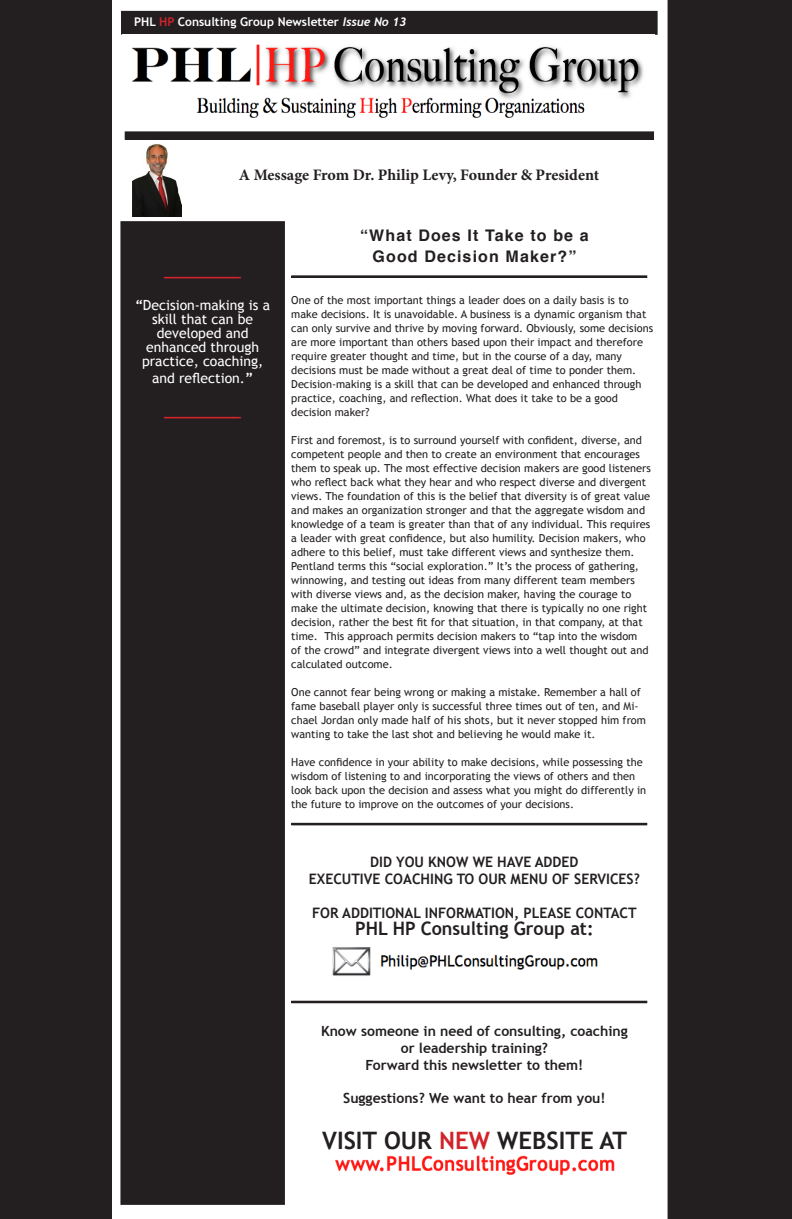
<style>
.page{position:relative;width:792px;height:1219px;background:#fff}
.page>*{position:absolute;margin:0;border:0;box-sizing:border-box;transform-origin:0 0}
.t1{font:700 24px "Trebuchet MS";color:#231f20}
.t2{font:700 18.5px "Trebuchet MS";color:#231f20}
.t3{font:700 16px "Minion Pro";color:#231f20}
.t4{font:700 16px "Helvetica";letter-spacing:.07em;color:#231f20}
.t5{font:700 14.4px "Trebuchet MS";color:#231f20}
.t6{font:700 14px "Trebuchet MS";color:#231f20}
.t7{font:14px/14px "Trebuchet MS";color:#fff;text-align:center}
.t8{font:700 14px "Trebuchet MS";color:#d1232a}
.t9{font:700 12px "Trebuchet MS";color:#fff}
.t10{font:11px/14px "Trebuchet MS";color:#231f20}
.s1{color:#d1232a}
.s2{font-family:"Trebuchet";font-style:italic}
.s3{font-weight:700}
</style>
<div class="page">
<div style="left:0;top:0;width:112px;height:1219px;background:#231f20"></div>
<div style="left:668px;top:0;width:124px;height:1219px;background:#231f20"></div>
<div style="left:120px;top:221px;width:165px;height:984px;background:#231f20"></div>
<div style="left:122px;top:11px;width:535px;height:23px;background:#231f20"></div>
<div style="left:125px;top:132px;width:529px;height:7px;background:#231f20"></div>
<div style="left:125px;top:131px;width:529px;height:9px;border:1px solid #231f20"></div>
<img style="left:132px;top:44px;width:512px;height:74px">
<img style="left:133px;top:144px;width:49px;height:72px">
<div style="left:291px;top:275px;width:356px;height:3px;border:1px solid #231f20"></div>
<img style="left:332px;top:947px;width:266px;height:29px">
<img style="left:335px;top:1155px;width:280px;height:21px">
<div style="left:291px;top:823px;width:356px;height:2px;border:1px solid #231f20"></div>
<div style="left:291px;top:1001px;width:356px;height:2px;border:1px solid #231f20"></div>
<p class="t9" style="left:134px;top:14px;width:274px">PHL <span class="s1">HP</span> Consulting Group Newsletter <span class="s2">Issue No 13</span></p>
<p class="t3" style="left:239px;top:164px;width:362px">A Message From Dr. Philip Levy, Founder &amp; President</p>
<p class="t8" style="left:164px;top:263px;width:79px">__________</p>
<p class="t7" style="left:135px;top:298px;width:136px"><span class="s3">“</span>Decision-making is a skill that can be</p>
<p class="t7" style="left:157px;top:326px;width:93px">developed and</p>
<p class="t7" style="left:146px;top:340px;width:114px">enhanced through</p>
<p class="t7" style="left:142px;top:354px;width:123px">practice, coaching,</p>
<p class="t7" style="left:152px;top:371px;width:103px">and reflection.<span class="s3">”</span></p>
<p class="t8" style="left:164px;top:403px;width:79px">__________</p>
<p class="t4" style="left:360px;top:222px;width:230px">“What Does It Take to be a</p>
<p class="t4" style="left:373px;top:244px;width:205px">Good Decision Maker?”</p>
<p class="t10" style="left:291px;top:294px;width:363px">One of the most important things a leader does on a daily basis is to make decisions. It is unavoidable. A business is a dynamic organism that can only survive and thrive by moving forward. Obviously, some decisions are more important than others based upon their impact and therefore require greater thought and time, but in the course of a day, many decisions must be made without a great deal of time to ponder them.</p>
<p class="t10" style="left:291px;top:378px;width:352px">Decision-making is a skill that can be developed and enhanced through practice, coaching, and reflection. What does it take to be a good decision maker?</p>
<p class="t10" style="left:291px;top:434px;width:361px">First and foremost, is to surround yourself with confident, diverse, and competent people and then to create an environment that encourages them to speak up. The most effective decision makers are good listeners who reflect back what they hear and who respect diverse and divergent views. The foundation of this is the belief that diversity is of great value and makes an organization stronger and that the aggregate wisdom and knowledge of a team is greater than that of any individual. This requires a leader with great confidence, but also humility. Decision makers, who adhere to this belief, must take different views and synthesize them.<br>Pentland terms this “social exploration.” It’s the process of gathering, winnowing, and testing out ideas from many different team members with diverse views and, as the decision maker, having the courage to make the ultimate decision, knowing that there is typically no one right decision, rather the best fit for that situation, in that company, at that time. This approach permits decision makers to “tap into the wisdom<br>of the crowd” and integrate divergent views into a well thought out and calculated outcome.</p>
<p class="t10" style="left:291px;top:686px;width:356px">One cannot fear being wrong or making a mistake. Remember a hall of fame baseball player only is successful three times out of ten, and Mi&shy;chael Jordan only made half of his shots, but it never stopped him from wanting to take the last shot and believing he would make it.</p>
<p class="t10" style="left:291px;top:756px;width:357px">Have confidence in your ability to make decisions, while possessing the wisdom of listening to and incorporating the views of others and then look back upon the decision and assess what you might do differently in the future to improve on the outcomes of your decisions.</p>
<p class="t5" style="left:370px;top:853px;width:210px">DID YOU KNOW WE HAVE ADDED</p>
<p class="t5" style="left:309px;top:870px;width:332px">EXECUTIVE COACHING TO OUR MENU OF SERVICES?</p>
<p class="t5" style="left:312px;top:904px;width:326px">FOR ADDITIONAL INFORMATION, PLEASE CONTACT</p>
<p class="t2" style="left:355px;top:917px;width:240px">PHL HP Consulting Group at:</p>
<p class="t6" style="left:321px;top:1022px;width:308px">Know someone in need of consulting, coaching</p>
<p class="t6" style="left:401px;top:1039px;width:149px">or leadership training?</p>
<p class="t6" style="left:365px;top:1056px;width:220px">Forward this newsletter to them!</p>
<p class="t6" style="left:343px;top:1090px;width:264px">Suggestions? We want to hear from you!</p>
<p class="t1" style="left:322px;top:1125px;width:307px">VISIT OUR <span class="s1">NEW</span> WEBSITE AT</p>
</div>
